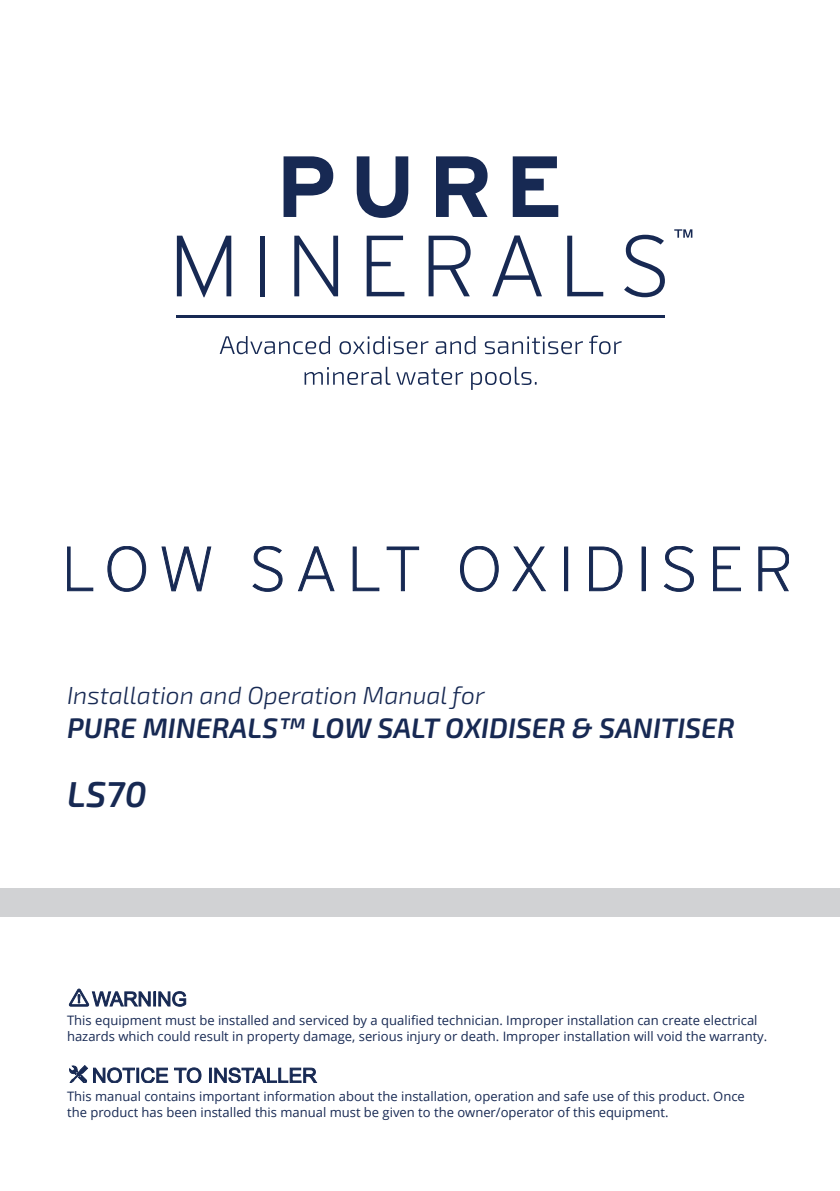
<style>
.page{position:relative;width:840px;height:1191px;background:#fff}
.page>*{position:absolute;margin:0;border:0;box-sizing:border-box;transform-origin:0 0}
.t1{font:italic 600 36px "Exo 2";color:#172953}
.t2{font:italic 600 28.2px "Exo 2";color:#172953}
.t3{font:italic 300 24.6px "Exo 2";color:#172953}
.t4{font:13px/15.6px "Open Sans";color:#172953}
</style>
<div class="page">
<svg style="left:69px;top:988px;width:117px;height:18px"></svg>
<svg style="left:69px;top:1065px;width:99px;height:17px"></svg>
<svg style="left:174px;top:1067px;width:27px;height:15px"></svg>
<svg style="left:209px;top:1067px;width:108px;height:15px"></svg>
<svg style="left:177px;top:236px;width:54px;height:61px"></svg>
<div style="left:260px;top:236px;width:5px;height:60px;background:#172953"></div>
<svg style="left:294px;top:236px;width:44px;height:60px"></svg>
<svg style="left:366px;top:236px;width:38px;height:60px"></svg>
<svg style="left:428px;top:236px;width:42px;height:60px"></svg>
<svg style="left:492px;top:235px;width:49px;height:61px"></svg>
<svg style="left:567px;top:236px;width:36px;height:60px"></svg>
<svg style="left:624px;top:235px;width:40px;height:62px"></svg>
<svg style="left:283px;top:156px;width:50px;height:61px"></svg>
<svg style="left:356px;top:156px;width:52px;height:62px"></svg>
<svg style="left:436px;top:156px;width:51px;height:61px"></svg>
<svg style="left:512px;top:156px;width:46px;height:61px"></svg>
<hr style="left:177px;top:315px;width:487px;height:2px;background:#172953">
<svg style="left:219px;top:336px;width:111px;height:18px"></svg>
<svg style="left:339px;top:336px;width:89px;height:18px"></svg>
<svg style="left:435px;top:336px;width:40px;height:18px"></svg>
<svg style="left:484px;top:336px;width:98px;height:18px"></svg>
<svg style="left:589px;top:336px;width:32px;height:18px"></svg>
<svg style="left:304px;top:367px;width:86px;height:18px"></svg>
<svg style="left:396px;top:368px;width:67px;height:17px"></svg>
<svg style="left:471px;top:367px;width:65px;height:23px"></svg>
<svg style="left:674px;top:229px;width:18px;height:9px"></svg>
<svg style="left:67px;top:546px;width:26px;height:45px"></svg>
<svg style="left:107px;top:546px;width:39px;height:45px"></svg>
<svg style="left:161px;top:546px;width:50px;height:45px"></svg>
<svg style="left:252px;top:546px;width:30px;height:45px"></svg>
<svg style="left:298px;top:546px;width:37px;height:45px"></svg>
<svg style="left:352px;top:546px;width:27px;height:45px"></svg>
<svg style="left:386px;top:546px;width:33px;height:45px"></svg>
<svg style="left:460px;top:546px;width:38px;height:45px"></svg>
<svg style="left:512px;top:546px;width:34px;height:45px"></svg>
<div style="left:564px;top:546px;width:3px;height:45px;border:1px solid #172953"></div>
<svg style="left:589px;top:546px;width:33px;height:45px"></svg>
<div style="left:641px;top:546px;width:4px;height:45px;border:1px solid #172953"></div>
<svg style="left:663px;top:546px;width:30px;height:45px"></svg>
<svg style="left:713px;top:546px;width:27px;height:45px"></svg>
<svg style="left:758px;top:546px;width:30px;height:45px"></svg>
<div style="left:0;top:888px;width:839px;height:28px;background:#d1d2d4"></div>
<h3 class="t3" style="left:67px;top:681px;width:419px">Installation and Operation Manual for</h3>
<h2 class="t2" style="left:67px;top:711px;width:669px">PURE MINERALS™ LOW SALT OXIDISER &amp; SANITISER</h2>
<h1 class="t1" style="left:67px;top:772px;width:81px">LS70</h1>
<p class="t4" style="left:67px;top:1012px;width:701px">This equipment must be installed and serviced by a qualified technician. Improper installation can create electrical hazards which could result in property damage, serious injury or death. Improper installation will void the warranty.</p>
<p class="t4" style="left:67px;top:1088px;width:679px">This manual contains important information about the installation, operation and safe use of this product. Once the product has been installed this manual must be given to the owner/operator of this equipment.</p>
</div>
